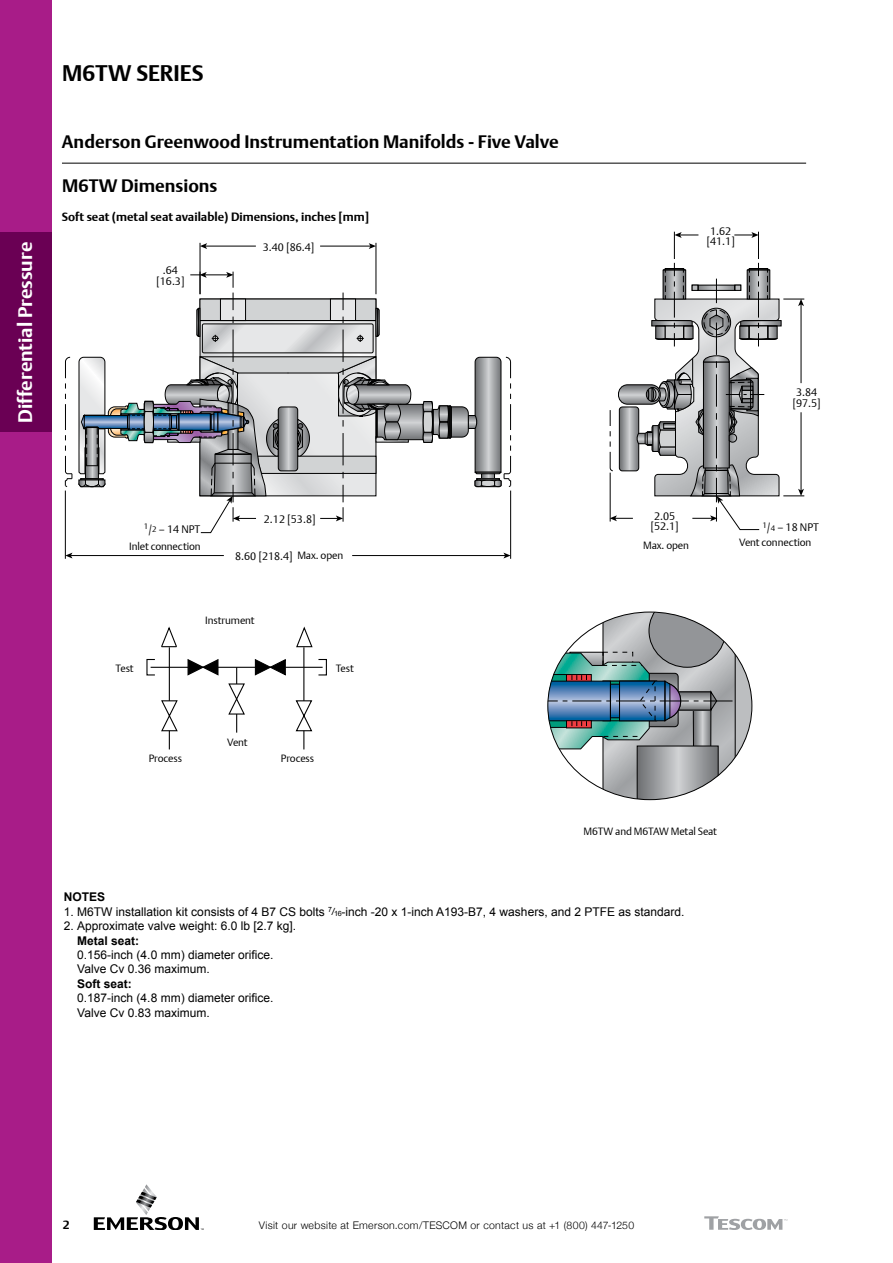
<style>
.page{position:relative;width:893px;height:1263px;background:#fff}
.page>*{position:absolute;margin:0;border:0;box-sizing:border-box;transform-origin:0 0}
.t1{font:700 22.5px "DTL Argo T";color:#000}
.t2{font:700 19.5px "DTL Argo T";color:#fff}
.t3{font:700 18px "DTL Argo T";color:#000}
.t4{font:12px/14.4px "Arial";color:#000}
.t5{font:700 12px "DTL Argo T";color:#000}
.t6{font:700 12px "Arial";color:#000}
.t7{font:10.8px/10.8px "DTL Argo T Light";color:#000;text-align:center}
.t8{font:10.5px "DTL Argo T Light";letter-spacing:-.01em;color:#000}
.t9{font:300 10.5px "Helvetica Neue";letter-spacing:.03em;color:#000}
.s1{font-size:7.95px}
.s2{font-size:10.5px}
.s3{font-size:9.9px}
.s4{font-size:7.2px}
</style>
<div class="page">
<div style="left:0;top:0;width:51px;height:1263px;background:#a81c88"></div>
<hr style="left:62px;top:163px;width:744px;height:1px;background:#000">
<svg style="left:94px;top:1184px;width:110px;height:46px"></svg>
<svg style="left:704px;top:1216px;width:83px;height:14px"></svg>
<div style="left:0;top:233px;width:51px;height:199px;background:#6a0054"></div>
<hr style="left:200px;top:243px;width:1px;height:51px;background:#000">
<hr style="left:376px;top:243px;width:1px;height:51px;background:#000">
<hr style="left:510px;top:491px;width:1px;height:68px;background:#000">
<svg style="left:610px;top:232px;width:194px;height:298px"></svg>
<hr style="left:70px;top:555px;width:154px;height:1px;background:#000">
<svg style="left:66px;top:553px;width:7px;height:5px"></svg>
<hr style="left:352px;top:555px;width:154px;height:1px;background:#000">
<svg style="left:503px;top:553px;width:8px;height:5px"></svg>
<hr style="left:320px;top:246px;width:51px;height:1px;background:#000">
<svg style="left:369px;top:243px;width:7px;height:6px"></svg>
<hr style="left:205px;top:246px;width:51px;height:1px;background:#000">
<svg style="left:200px;top:243px;width:7px;height:6px"></svg>
<hr style="left:65px;top:491px;width:1px;height:68px;background:#000">
<svg style="left:65px;top:272px;width:446px;height:261px"></svg>
<hr style="left:303px;top:647px;width:1px;height:54px;background:#000">
<svg style="left:295px;top:699px;width:18px;height:50px"></svg>
<div style="left:318px;top:659px;width:9px;height:16px;border:1px solid #000"></div>
<svg style="left:296px;top:626px;width:17px;height:22px"></svg>
<svg style="left:254px;top:658px;width:69px;height:18px"></svg>
<svg style="left:161px;top:626px;width:16px;height:22px"></svg>
<hr style="left:218px;top:667px;width:37px;height:1px;background:#000">
<svg style="left:151px;top:658px;width:68px;height:18px"></svg>
<hr style="left:169px;top:647px;width:1px;height:54px;background:#000">
<svg style="left:227px;top:667px;width:19px;height:66px"></svg>
<svg style="left:161px;top:699px;width:17px;height:50px"></svg>
<svg style="left:548px;top:612px;width:204px;height:188px"></svg>
<h2 class="t2" style="left:14px;top:423px;width:183px;rotate:-90deg">Differential Pressure</h2>
<h1 class="t1" style="left:62px;top:60px;width:143px">M6TW SERIES</h1>
<h3 class="t3" style="left:62px;top:131px;width:498px">Anderson Greenwood Instrumentation Manifolds - Five Valve</h3>
<h3 class="t3" style="left:62px;top:175px;width:157px">M6TW Dimensions</h3>
<p class="t5" style="left:62px;top:210px;width:309px">Soft seat (metal seat available) Dimensions, inches [mm]</p>
<p class="t7" style="left:156px;top:265px;width:30px">.64 [16.3]</p>
<p class="t7" style="left:263px;top:241px;width:53px">3.40 [86.4]</p>
<p class="t7" style="left:706px;top:225px;width:30px">1.62 [41.1]</p>
<p class="t7" style="left:792px;top:387px;width:30px">3.84 [97.5]</p>
<p class="t7" style="left:650px;top:510px;width:30px">2.05 [52.1]</p>
<p class="t7" style="left:762px;top:522px;width:58px"><sup>1</sup>/<span class="s1">4</span> – 18 NPT</p>
<p class="t7" style="left:264px;top:514px;width:53px">2.12 [53.8]</p>
<p class="t7" style="left:144px;top:523px;width:58px"><sup>1</sup>/<span class="s1">2</span> – 14 NPT</p>
<p class="t8" style="left:129px;top:540px;width:73px">Inlet connection</p>
<p class="t8" style="left:643px;top:538px;width:47px">Max. open</p>
<p class="t8" style="left:739px;top:536px;width:74px">Vent connection</p>
<p class="t7" style="left:235px;top:550px;width:110px">8.60 [218.4] <span class="s2">Max. open</span></p>
<p class="t8" style="left:205px;top:614px;width:51px">Instrument</p>
<p class="t8" style="left:116px;top:662px;width:20px">Test</p>
<p class="t8" style="left:336px;top:662px;width:20px">Test</p>
<p class="t8" style="left:227px;top:736px;width:22px">Vent</p>
<p class="t8" style="left:149px;top:752px;width:35px">Process</p>
<p class="t8" style="left:281px;top:752px;width:35px">Process</p>
<p class="t8" style="left:583px;top:825px;width:135px">M6TW and M6TAW Metal Seat</p>
<p class="t6" style="left:64px;top:889px;width:43px">NOTES</p>
<p class="t4" style="left:64px;top:904px;width:622px">1. M6TW installation kit consists of 4 B7 CS bolts <sup>7</sup><span class="s3">/</span><span class="s4">16</span>-inch -20 x 1-inch A193-B7, 4 washers, and 2 PTFE as standard.</p>
<p class="t4" style="left:64px;top:919px;width:234px">2. Approximate valve weight: 6.0 lb [2.7 kg].</p>
<p class="t6" style="left:77px;top:932px;width:64px">Metal seat:</p>
<p class="t4" style="left:77px;top:948px;width:198px">0.156-inch (4.0 mm) diameter orifice.<br>Valve Cv 0.36 maximum.</p>
<p class="t6" style="left:77px;top:976px;width:56px">Soft seat:</p>
<p class="t4" style="left:77px;top:991px;width:198px">0.187-inch (4.8 mm) diameter orifice.<br>Valve Cv 0.83 maximum.</p>
<p class="t5" style="left:63px;top:1217px;width:8px">2</p>
<p class="t9" style="left:259px;top:1217px;width:377px">Visit our website at Emerson.com/TESCOM or contact us at +1 (800) 447-1250</p>
</div>
